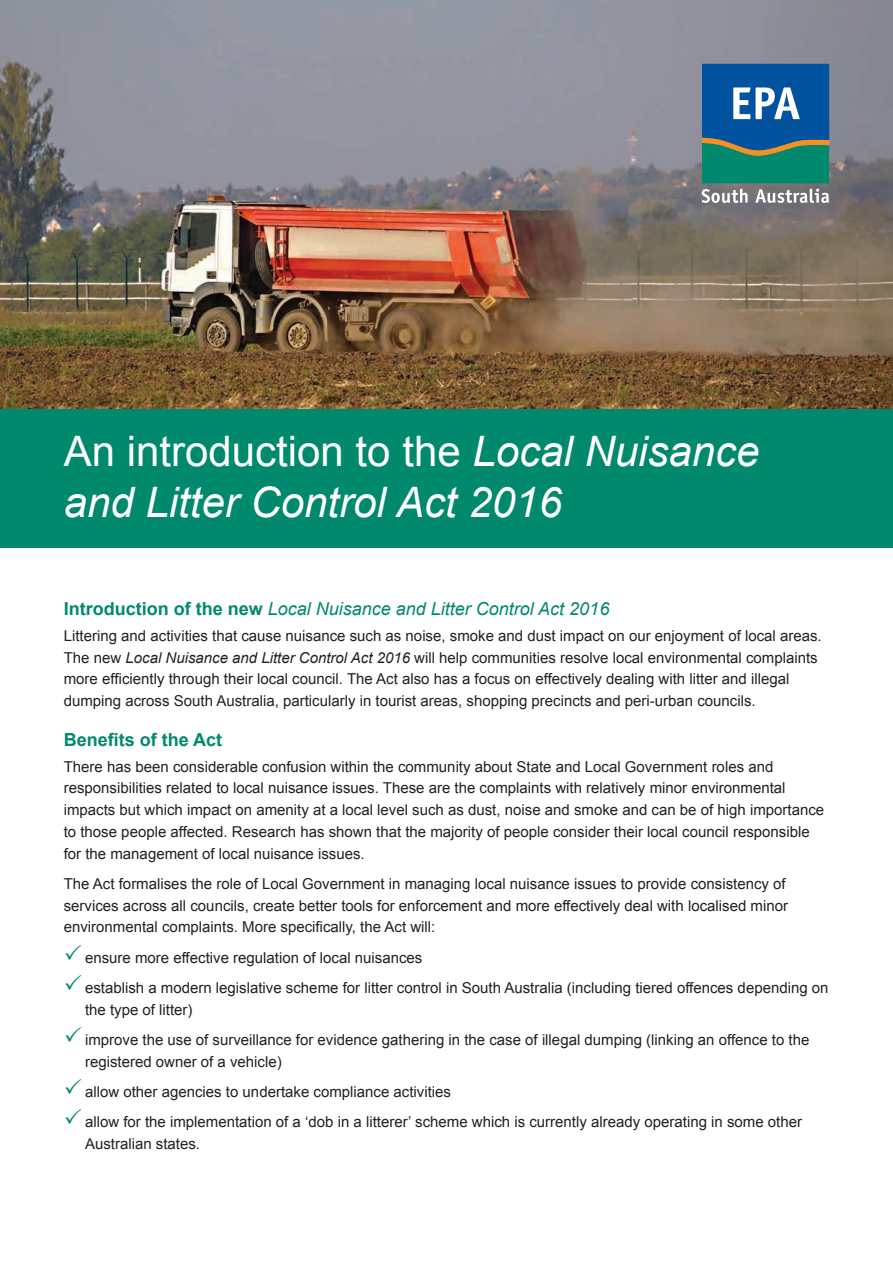
<style>
.page{position:relative;width:893px;height:1263px;background:#fff}
.page>*{position:absolute;margin:0;border:0;box-sizing:border-box;transform-origin:0 0}
.t1{font:italic 42px/51px "Arial";color:#fff}
.t2{font:italic 18px "Arial";color:#00896d}
.t3{font:700 18px "Arial";color:#00896d}
.t4{font:15px/21.8px "Arial";color:#231f20}
.s1{font-style:normal}
.s2{font-weight:700;font-style:normal}
.s3{font-style:italic}
</style>
<div class="page">
<div style="left:0;top:406px;width:893px;height:141px;background:#00896d"></div>
<img style="left:0;top:0;width:893px;height:408px">
<svg style="left:702px;top:189px;width:46px;height:14px"></svg>
<svg style="left:755px;top:189px;width:74px;height:14px"></svg>
<svg style="left:702px;top:64px;width:127px;height:119px;background:#1d7192"></svg>
<h1 class="t1" style="left:64px;top:427px;width:697px"><span class="s1">An introduction to the</span> Local Nuisance and Litter Control Act 2016</h1>
<p class="t2" style="left:64px;top:597px;width:547px"><span class="s2">Introduction of the new</span> Local Nuisance and Litter Control Act 2016</p>
<p class="t4" style="left:64px;top:625px;width:759px">Littering and activities that cause nuisance such as noise, smoke and dust impact on our enjoyment of local areas.<br>The new <span class="s3">Local Nuisance and Litter Control Act 2016</span> will help communities resolve local environmental complaints more efficiently through their local council. The Act also has a focus on effectively dealing with litter and illegal dumping across South Australia, particularly in tourist areas, shopping precincts and peri-urban councils.</p>
<p class="t3" style="left:64px;top:727px;width:160px">Benefits of the Act</p>
<p class="t4" style="left:64px;top:756px;width:762px">There has been considerable confusion within the community about State and Local Government roles and responsibilities related to local nuisance issues. These are the complaints with relatively minor environmental impacts but which impact on amenity at a local level such as dust, noise and smoke and can be of high importance to those people affected. Research has shown that the majority of people consider their local council responsible for the management of local nuisance issues.</p>
<p class="t4" style="left:64px;top:873px;width:726px">The Act formalises the role of Local Government in managing local nuisance issues to provide consistency of services across all councils, create better tools for enforcement and more effectively deal with localised minor environmental complaints. More specifically, the Act will:</p>
<p class="t4" style="left:85px;top:942px;width:745px;line-height:30.3px">ensure more effective regulation of local nuisances<br>establish a modern legislative scheme for litter control in South Australia (including tiered offences depending on</p>
<p class="t4" style="left:85px;top:994px;width:726px;line-height:30.3px">the type of litter)<br>improve the use of surveillance for evidence gathering in the case of illegal dumping (linking an offence to the</p>
<p class="t4" style="left:85px;top:1046px;width:718px;line-height:30.3px">registered owner of a vehicle)<br>allow other agencies to undertake compliance activities<br>allow for the implementation of a ‘dob in a litterer’ scheme which is currently already operating in some other</p>
<p class="t4" style="left:85px;top:1133px;width:117px">Australian states.</p>
</div>
